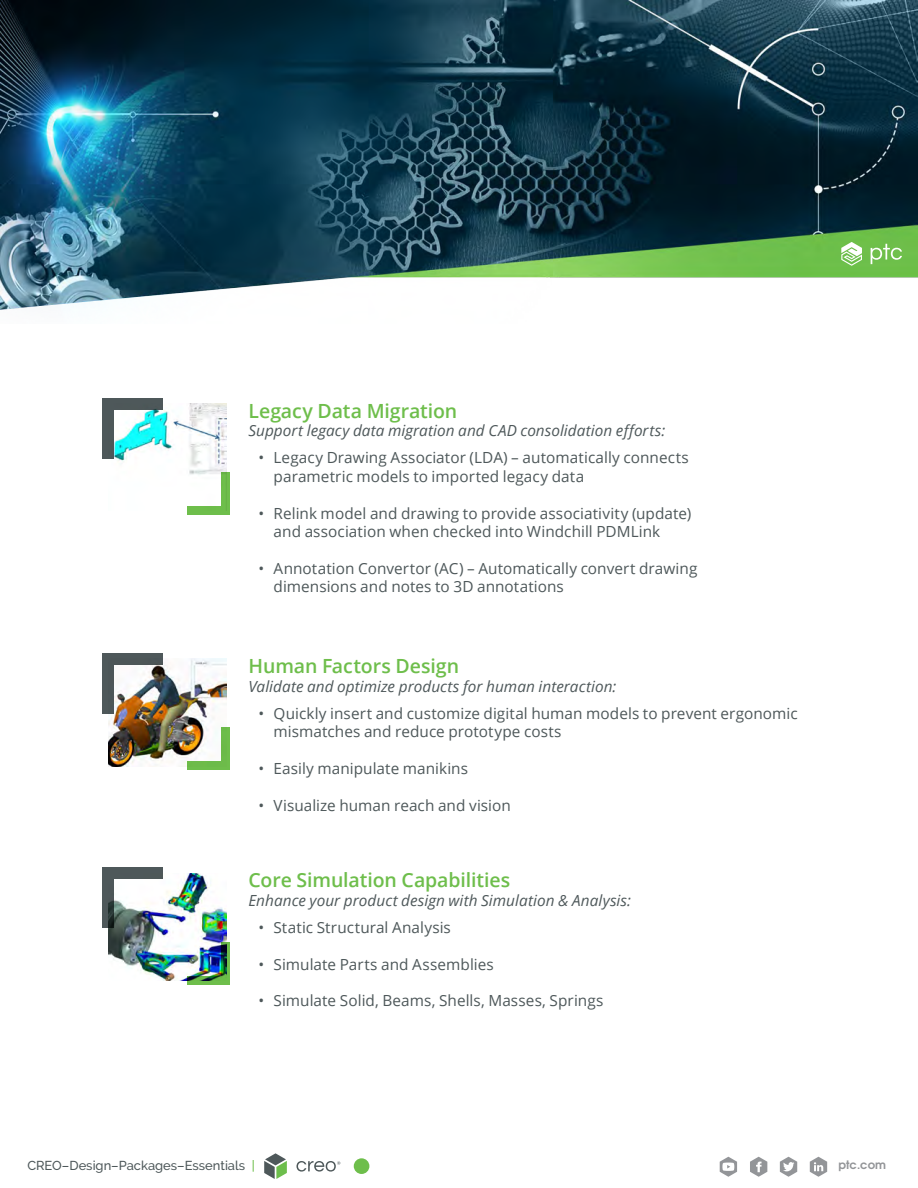
<style>
.page{position:relative;width:918px;height:1188px;background:#fff}
.page>*{position:absolute;margin:0;border:0;box-sizing:border-box;transform-origin:0 0}
.t1{font:600 19.5px "Open Sans";letter-spacing:-.005em;color:#6ebe4b}
.t2{font:15.3px/18.5px "Open Sans";letter-spacing:.005em;color:#4e585a}
.t3{font:italic 15.3px "Open Sans";letter-spacing:.005em;color:#4e585a}
.t4{font:500 12.9px "PTC Raleway";color:#4e585a}
.t5{font:700 11.55px "Te X Gyre Adventor";color:#939598}
.s1{color:#6ebe4b}
</style>
<div class="page">
<svg style="left:296px;top:1161px;width:44px;height:11px"></svg>
<svg style="left:264px;top:1153px;width:23px;height:26px"></svg>
<svg style="left:810px;top:1157px;width:17px;height:20px"></svg>
<svg style="left:750px;top:1157px;width:17px;height:20px"></svg>
<svg style="left:780px;top:1157px;width:17px;height:20px"></svg>
<svg style="left:720px;top:1157px;width:17px;height:20px"></svg>
<div style="left:354px;top:1158px;width:15px;height:16px;background:#6ebe4b;border-radius:50%"></div>
<img style="left:0;top:0;width:918px;height:310px">
<svg style="left:841px;top:242px;width:21px;height:24px"></svg>
<svg style="left:871px;top:244px;width:31px;height:20px"></svg>
<img style="left:114px;top:404px;width:112px;height:107px">
<div style="left:102px;top:398px;width:61px;height:12px;background:#4e585a"></div>
<div style="left:102px;top:398px;width:12px;height:61px;background:#4e585a"></div>
<div style="left:188px;top:506px;width:42px;height:9px;background:#6ebe4b"></div>
<div style="left:221px;top:473px;width:9px;height:42px;background:#6ebe4b"></div>
<img style="left:108px;top:659px;width:118px;height:107px">
<div style="left:102px;top:653px;width:61px;height:12px;background:#4e585a"></div>
<div style="left:102px;top:653px;width:12px;height:61px;background:#4e585a"></div>
<div style="left:188px;top:762px;width:42px;height:8px;background:#6ebe4b"></div>
<div style="left:221px;top:728px;width:9px;height:42px;background:#6ebe4b"></div>
<img style="left:108px;top:873px;width:118px;height:107px">
<div style="left:102px;top:867px;width:61px;height:12px;background:#4e585a"></div>
<svg style="left:102px;top:879px;width:12px;height:49px"></svg>
<svg style="left:188px;top:976px;width:33px;height:8px"></svg>
<svg style="left:221px;top:942px;width:9px;height:42px"></svg>
<p class="t1" style="left:249px;top:397px;width:210px">Legacy Data Migration</p>
<p class="t3" style="left:249px;top:420px;width:418px">Support legacy data migration and CAD consolidation efforts:</p>
<p class="t2" style="left:274px;top:448px;width:417px">Legacy Drawing Associator (LDA) – automatically connects parametric models to imported legacy data</p>
<p class="t2" style="left:274px;top:503px;width:419px">Relink model and drawing to provide associativity (update) and association when checked into Windchill PDMLink</p>
<p class="t2" style="left:274px;top:559px;width:425px">Annotation Convertor (AC) – Automatically convert drawing dimensions and notes to 3D annotations</p>
<p class="t2" style="left:259px;top:448px;width:7px">•</p>
<p class="t2" style="left:259px;top:503px;width:7px">•</p>
<p class="t2" style="left:259px;top:559px;width:7px">•</p>
<p class="t1" style="left:249px;top:653px;width:212px">Human Factors Design</p>
<p class="t3" style="left:249px;top:675px;width:369px">Validate and optimize products for human interaction:</p>
<p class="t2" style="left:274px;top:704px;width:526px">Quickly insert and customize digital human models to prevent ergonomic mismatches and reduce prototype costs</p>
<p class="t2" style="left:274px;top:759px;width:196px">Easily manipulate manikins</p>
<p class="t2" style="left:274px;top:796px;width:239px">Visualize human reach and vision</p>
<p class="t2" style="left:259px;top:704px;width:7px">•</p>
<p class="t2" style="left:259px;top:759px;width:7px">•</p>
<p class="t2" style="left:259px;top:796px;width:7px">•</p>
<p class="t1" style="left:249px;top:867px;width:263px">Core Simulation Capabilities</p>
<p class="t3" style="left:249px;top:890px;width:384px">Enhance your product design with Simulation &amp; Analysis:</p>
<p class="t2" style="left:274px;top:918px;width:179px">Static Structural Analysis</p>
<p class="t2" style="left:274px;top:955px;width:222px">Simulate Parts and Assemblies</p>
<p class="t2" style="left:274px;top:991px;width:331px">Simulate Solid, Beams, Shells, Masses, Springs</p>
<p class="t2" style="left:259px;top:918px;width:7px">•</p>
<p class="t2" style="left:259px;top:955px;width:7px">•</p>
<p class="t2" style="left:259px;top:991px;width:7px">•</p>
<p class="t4" style="left:27px;top:1158px;width:229px">CREO–Design–Packages–Essentials <span class="s1">|</span></p>
<p class="t5" style="left:838px;top:1155px;width:49px">ptc.com</p>
</div>
